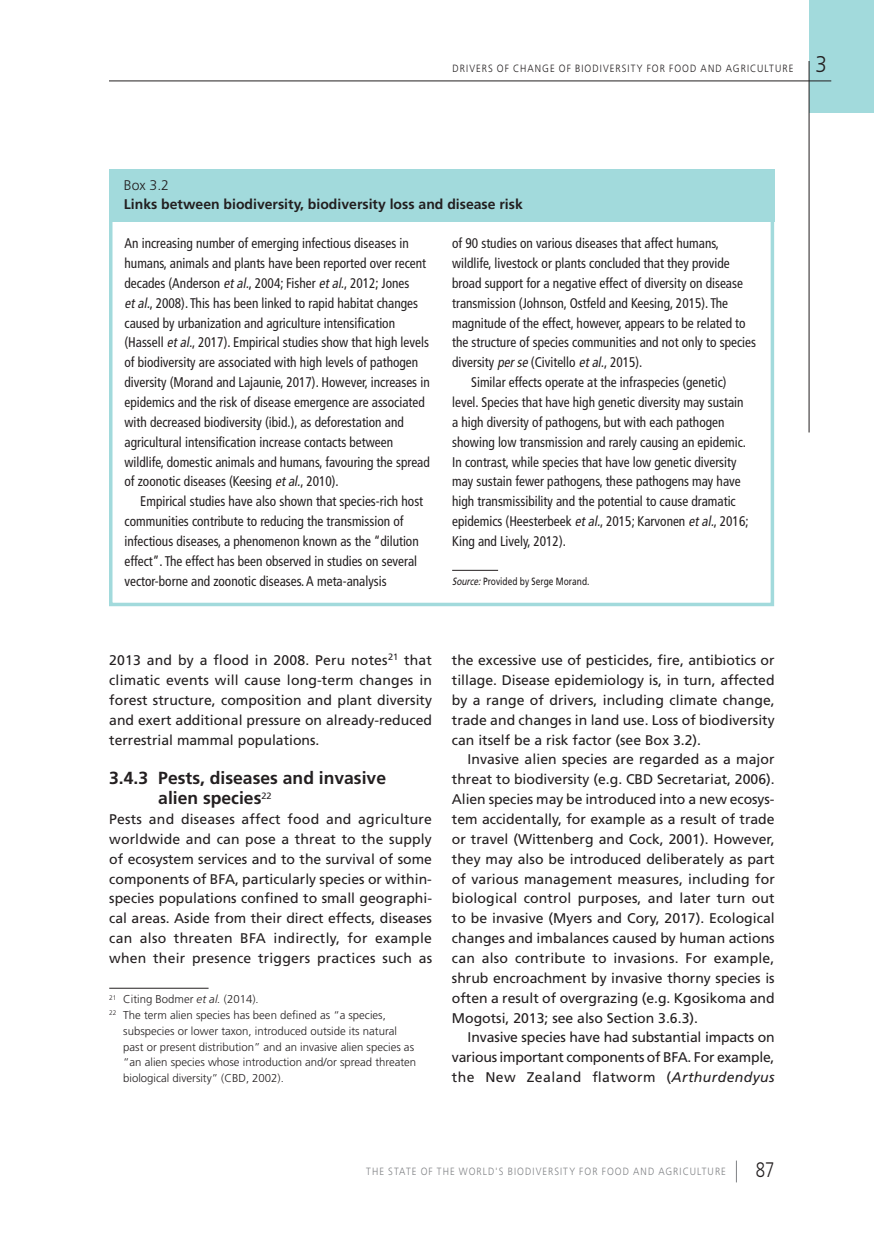
<style>
.page{position:relative;width:874px;height:1241px;background:#fff}
.page>*{position:absolute;margin:0;border:0;box-sizing:border-box;transform-origin:0 0}
.t1{font:300 21px "Frutiger LT Std";color:#231f20;scale:.8 1}
.t2{font:700 17.5px/19.8px "Frutiger LT Std";color:#231f20}
.t3{font:condensed 14px/19.8px "Frutiger LT Std";color:#231f20;scale:.95 1}
.t4{font:14px/19.8px "Frutiger LT Std";color:#231f20;text-align:justify}
.t5{font:700 14px "Frutiger LT Std";color:#231f20}
.t6{font:300 14px "Frutiger LT Std";color:#231f20}
.t7{font:300 11.38px "Frutiger LT Std";color:#231f20}
.t8{font:300 10.5px "Frutiger LT Std";letter-spacing:.11em;color:#808285;scale:.9 1}
.t9{font:300 10.5px "Frutiger LT Std";letter-spacing:.11em;color:#231f20;scale:.9 1}
.t10{font:10.5px "Frutiger LT Std";color:#231f20;scale:.8 1}
.s1{font-size:22.75px}
.s2{font-style:italic}
</style>
<div class="page">
<div style="left:808px;top:0;width:65px;height:113px;background:#a2dadc"></div>
<hr style="left:109px;top:80px;width:721px;height:1px;background:#231f20">
<hr style="left:808px;top:61px;width:1px;height:371px;background:#231f20">
<svg style="left:735px;top:1161px;width:1px;height:21px"></svg>
<hr style="left:109px;top:987px;width:99px;height:1px;background:#231f20">
<div style="left:109px;top:169px;width:664px;height:437px;border:4px solid #a2dadc"></div>
<div style="left:109px;top:169px;width:664px;height:52px;background:#a2dadc"></div>
<hr style="left:452px;top:570px;width:46px;height:1px;background:#231f20">
<p class="t9" style="left:452px;top:62px;width:417px">Drivers of change of biodiversity for food and agriculture <span class="s1">3</span></p>
<p class="t6" style="left:124px;top:177px;width:47px">Box 3.2</p>
<p class="t5" style="left:124px;top:196px;width:400px">Links between biodiversity, biodiversity loss and disease risk</p>
<p class="t3" style="left:124px;top:233px;width:323px">An increasing number of emerging infectious diseases in humans, animals and plants have been reported over recent decades (Anderson <span class="s2">etal.</span>, 2004; Fisher <span class="s2">etal.</span>, 2012; Jones <span class="s2">etal.</span>, 2008). This has been linked to rapid habitat changes caused by urbanization and agriculture intensification (Hassell <span class="s2">etal.</span>, 2017). Empirical studies show that high levels of biodiversity are associated with high levels of pathogen diversity (Morand and Lajaunie, 2017). However, increases in epidemics and the risk of disease emergence are associated with decreased biodiversity (ibid.), as deforestation and agricultural intensification increase contacts between wildlife, domestic animals and humans, favouring the spread of zoonotic diseases (Keesing <span class="s2">etal.</span>, 2010).</p>
<p class="t3" style="left:124px;top:491px;width:316px;text-indent:16px">Empirical studies have also shown that species-rich host communities contribute to reducing the transmission of infectious diseases, a phenomenon known as the “dilution effect”. The effect has been observed in studies on several vector-borne and zoonotic diseases. A meta-analysis</p>
<p class="t3" style="left:452px;top:233px;width:282px">of 90 studies on various diseases that affect humans,</p>
<p class="t3" style="left:452px;top:253px;width:294px">wildlife, livestock or plants concluded that they provide</p>
<p class="t3" style="left:452px;top:273px;width:307px">broad support for a negative effect of diversity on disease</p>
<p class="t3" style="left:452px;top:293px;width:292px">transmission (Johnson, Ostfeld and Keesing, 2015). The</p>
<p class="t3" style="left:452px;top:313px;width:310px">magnitude of the effect, however, appears to be related to</p>
<p class="t3" style="left:452px;top:333px;width:321px">the structure of species communities and not only to species</p>
<p class="t3" style="left:452px;top:352px;width:202px">diversity <span class="s2">perse</span> (Civitello <span class="s2">etal.</span>, 2015).</p>
<p class="t3" style="left:471px;top:372px;width:270px">Similar effects operate at the infraspecies (genetic)</p>
<p class="t3" style="left:452px;top:392px;width:308px">level. Species that have high genetic diversity may sustain</p>
<p class="t3" style="left:452px;top:412px;width:288px">a high diversity of pathogens, but with each pathogen</p>
<p class="t3" style="left:452px;top:432px;width:311px">showing low transmission and rarely causing an epidemic.</p>
<p class="t3" style="left:452px;top:452px;width:301px">In contrast, while species that have low genetic diversity</p>
<p class="t3" style="left:452px;top:471px;width:305px">may sustain fewer pathogens, these pathogens may have</p>
<p class="t3" style="left:452px;top:491px;width:300px">high transmissibility and the potential to cause dramatic</p>
<p class="t3" style="left:452px;top:511px;width:313px">epidemics (Heesterbeek <span class="s2">etal.</span>, 2015; Karvonen <span class="s2">etal.</span>, 2016;</p>
<p class="t3" style="left:452px;top:531px;width:121px">King and Lively, 2012).</p>
<p class="t10" style="left:452px;top:575px;width:173px"><span class="s2">Source:</span>Provided by Serge Morand.</p>
<p class="t4" style="left:109px;top:650px;width:324px">2013 and by a flood in 2008. Peru notes<sup>21</sup> that climatic events will cause long-term changes in forest structure, composition and plant diversity and exert additional pressure on already-reduced terrestrial mammal populations.</p>
<p class="t2" style="left:158px;top:768px;width:229px;text-indent:-49px">3.4.3 Pests, diseases and invasive alien species<sup>22</sup></p>
<p class="t4" style="left:109px;top:809px;width:324px">Pests and diseases affect food and agriculture worldwide and can pose a threat to the supply of ecosystem services and to the survival of some components of BFA, particularly species or within&shy;species populations confined to small geographi&shy;cal areas. Aside from their direct effects, diseases can also threaten BFA indirectly, for example when their presence triggers practices such as</p>
<p class="t7" style="left:109px;top:992px;width:151px"><sup>21</sup> Citing Bodmer <span class="s2">et al.</span> (2014).</p>
<p class="t7" style="left:109px;top:1008px;width:278px"><sup>22</sup> The term alien species has been defined as “a species,</p>
<p class="t7" style="left:123px;top:1024px;width:275px">subspecies or lower taxon, introduced outside its natural</p>
<p class="t7" style="left:123px;top:1040px;width:292px">past or present distribution” and an invasive alien species as</p>
<p class="t7" style="left:123px;top:1055px;width:294px">“an alien species whose introduction and/or spread threaten</p>
<p class="t7" style="left:123px;top:1071px;width:162px">biological diversity” (CBD, 2002).</p>
<p class="t4" style="left:451px;top:650px;width:324px">the excessive use of pesticides, fire, antibiotics or tillage. Disease epidemiology is, in turn, affected by a range of drivers, including climate change, trade and changes in land use. Loss of biodiversity can itself be a risk factor (see Box 3.2).</p>
<p class="t4" style="left:451px;top:749px;width:324px;text-indent:16px">Invasive alien species are regarded as a major threat to biodiversity (e.g. CBD Secretariat, 2006).<br>Alien species may be introduced into a new ecosys&shy;tem accidentally, for example as a result of trade or travel (Wittenberg and Cock, 2001). However, they may also be introduced deliberately as part of various management measures, including for biological control purposes, and later turn out to be invasive (Myers and Cory, 2017). Ecological changes and imbalances caused by human actions can also contribute to invasions. For example, shrub encroachment by invasive thorny species is often a result of overgrazing (e.g. Kgosikoma and Mogotsi, 2013; see also Section 3.6.3).</p>
<p class="t4" style="left:451px;top:1027px;width:324px;text-indent:16px">Invasive species have had substantial impacts on various important components of BFA. For example, the New Zealand flatworm (<span class="s2">Arthurdendyus</span></p>
<p class="t8" style="left:366px;top:1165px;width:86px">the state OF THE</p>
<p class="t8" style="left:458px;top:1165px;width:19px">WORL</p>
<p class="t8" style="left:488px;top:1165px;width:135px">D'S biodiversity FOr FOO</p>
<p class="t8" style="left:622px;top:1165px;width:48px">D AN D AGRICULTURE</p>
<h1 class="t1" style="left:755px;top:1157px;width:25px">87</h1>
</div>
